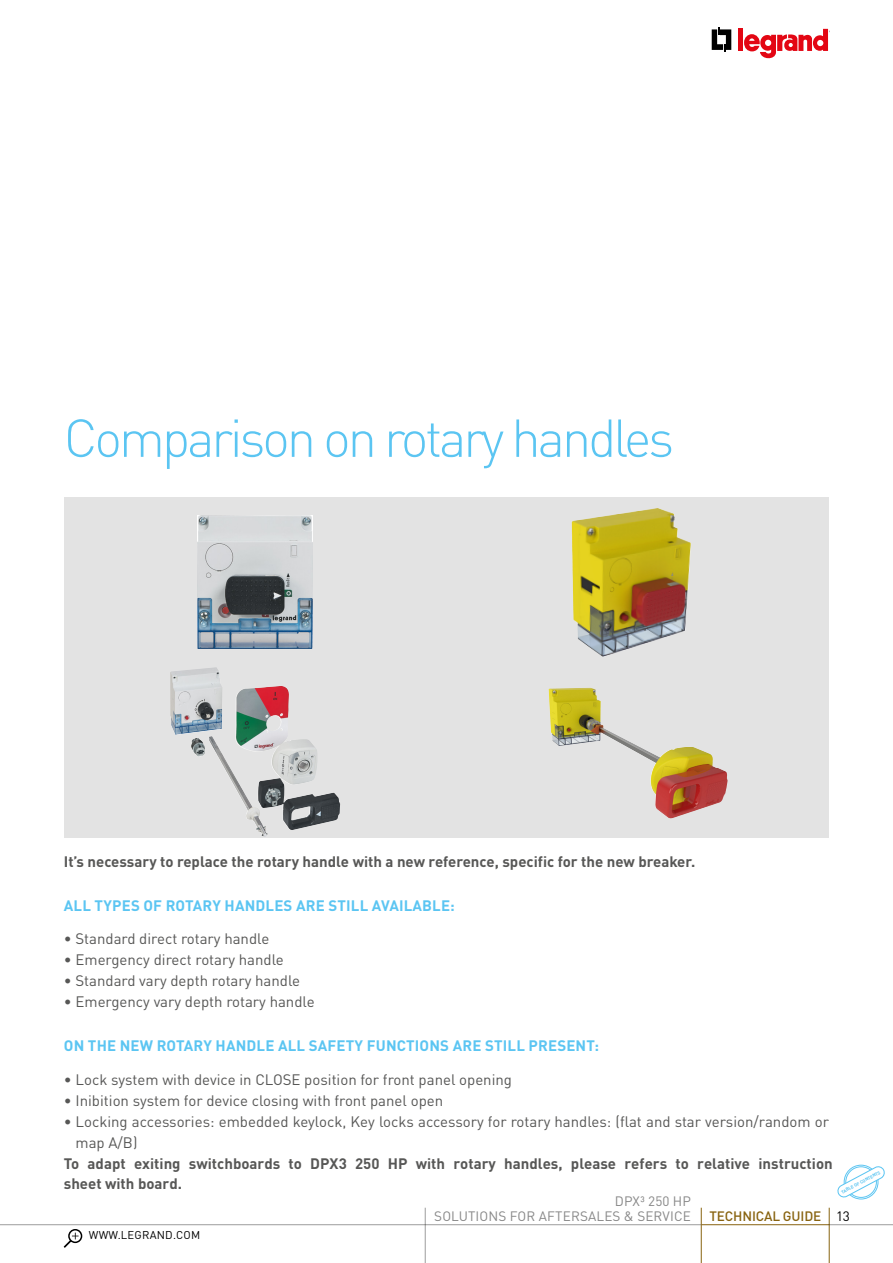
<style>
.page{position:relative;width:893px;height:1263px;background:#fff}
.page>*{position:absolute;margin:0;border:0;box-sizing:border-box;transform-origin:0 0}
.t1{font:300 52.5px "DIN Pro";letter-spacing:-.06em;color:#5bc5f2}
.t2{font:15px/21px "DIN Pro";color:#575756}
.t3{font:700 15px/20px "DIN Pro";color:#575756}
.t4{font:700 15px "DIN Pro";letter-spacing:.01em;color:#5bc5f2}
.t5{font:13.5px/15px "DIN Pro";letter-spacing:.01em;color:#878787;text-align:right}
.t6{font:500 13.5px "DIN Pro";letter-spacing:-.01em;color:#886310}
.t7{font:11.25px "DIN Pro";letter-spacing:.02em;color:#000}
.t8{font:700 4.5px "DIN Pro";color:#5bc5f2}
.s1{font-weight:400;color:#000}
</style>
<div class="page">
<svg style="left:712px;top:28px;width:19px;height:24px"></svg>
<div style="left:738px;top:29px;width:5px;height:22px;background:#e30613"></div>
<svg style="left:744px;top:29px;width:84px;height:29px"></svg>
<div style="left:68px;top:1229px;width:14px;height:14px;border:2px solid #000;border-radius:50%"></div>
<svg style="left:64px;top:1232px;width:15px;height:16px"></svg>
<div style="left:64px;top:497px;width:382px;height:170px;background:#e3e3e3"></div>
<img style="left:198px;top:516px;width:114px;height:133px">
<svg style="left:446px;top:497px;width:383px;height:170px;background:#d8d2bb"></svg>
<img style="left:599px;top:508px;width:58px;height:9px">
<div style="left:64px;top:667px;width:382px;height:170px;background:#e3e3e3"></div>
<img style="left:170px;top:667px;width:148px;height:170px">
<div style="left:446px;top:667px;width:383px;height:170px;background:#e3e3e3"></div>
<img style="left:549px;top:688px;width:66px;height:58px">
<hr style="left:829px;top:1208px;width:1px;height:55px;background:#886310">
<hr style="left:701px;top:1208px;width:1px;height:55px;background:#886310">
<hr style="left:829px;top:1224px;width:64px;height:1px;background:#9d9d9c">
<hr style="left:425px;top:1208px;width:1px;height:55px;background:#9d9d9c">
<hr style="left:702px;top:1224px;width:127px;height:1px;background:#886310">
<hr style="left:0;top:1224px;width:701px;height:1px;background:#9d9d9c">
<div style="left:844px;top:1165px;width:34px;height:34px;border:1px solid #5bc5f2;border-radius:50%"></div>
<svg style="left:840px;top:1169px;width:43px;height:29px"></svg>
<h1 class="t1" style="left:64px;top:402px;width:612px">Comparison on rotary handles</h1>
<p class="t3" style="left:64px;top:850px;width:633px">It’s necessary to replace the rotary handle with a new reference, specific for the new breaker.</p>
<p class="t4" style="left:64px;top:892px;width:392px">ALL TYPES OF ROTARY HANDLES ARE STILL AVAILABLE:</p>
<p class="t2" style="left:64px;top:928px;width:207px">• Standard direct rotary handle</p>
<p class="t2" style="left:64px;top:949px;width:221px">• Emergency direct rotary handle</p>
<p class="t2" style="left:64px;top:970px;width:238px">• Standard vary depth rotary handle</p>
<p class="t2" style="left:64px;top:991px;width:252px">• Emergency vary depth rotary handle</p>
<p class="t4" style="left:64px;top:1033px;width:537px">ON THE NEW ROTARY HANDLE ALL SAFETY FUNCTIONS ARE STILL PRESENT:</p>
<p class="t2" style="left:64px;top:1068px;width:450px">• Lock system with device in CLOSE position for front panel opening</p>
<p class="t2" style="left:64px;top:1089px;width:381px">• Inibition system for device closing with front panel open</p>
<p class="t2" style="left:75px;top:1110px;width:755px;text-indent:-12px">• Locking accessories: embedded keylock, Key locks accessory for rotary handles: (flat and star version/random or map A/B)</p>
<p class="t3" style="left:64px;top:1151px;width:770px">To adapt exiting switchboards to DPX3 250 HP with rotary handles, please refers to relative instruction sheet with board.</p>
<p class="t8" style="left:840px;top:1189px;width:45px;rotate:-28deg">TABLE OF CONTENTS</p>
<p class="t7" style="left:89px;top:1227px;width:113px">WWW.LEGRAND.COM</p>
<p class="t5" style="left:434px;top:1193px;width:258px">DPX³ 250 HP<br>SOLUTIONS FOR AFTERSALES &amp; SERVICE</p>
<p class="t6" style="left:709px;top:1205px;width:142px">TECHNICAL GUIDE <span class="s1">13</span></p>
</div>
